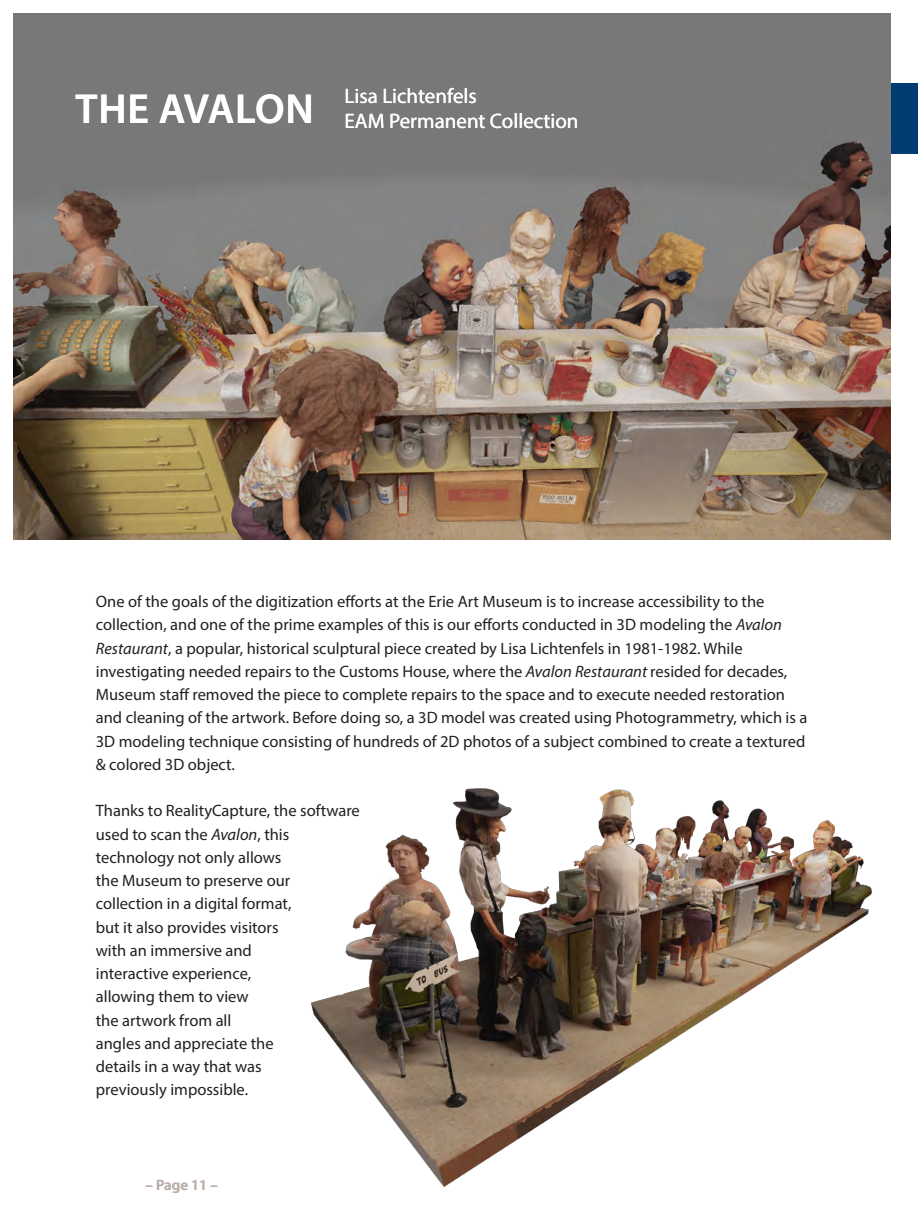
<style>
.page{position:relative;width:918px;height:1229px;background:#fff}
.page>*{position:absolute;margin:0;border:0;box-sizing:border-box;transform-origin:0 0}
.t1{font:600 42px "Myriad Pro";letter-spacing:.02em;color:#fff}
.t2{font:21px "Myriad Pro";color:#fff}
.t3{font:16.5px/23.2px "Myriad Pro";color:#231f20}
.t4{font:600 15px "Myriad Pro";color:#bbb0aa}
.s1{font-style:italic}
</style>
<div class="page">
<div style="left:891px;top:83px;width:27px;height:71px;background:#003b71"></div>
<img style="left:14px;top:14px;width:877px;height:525px">
<img style="left:311px;top:788px;width:562px;height:399px">
<p class="t1" style="left:76px;top:82px;width:240px">THE AVALON</p>
<p class="t2" style="left:345px;top:83px;width:134px">Lisa Lichtenfels</p>
<p class="t2" style="left:345px;top:108px;width:235px">EAM Permanent Collection</p>
<p class="t3" style="left:96px;top:589px;width:713px">One of the goals of the digitization efforts at the Erie Art Museum is to increase accessibility to the collection, and one of the prime examples of this is our efforts conducted in 3D modeling the <span class="s1">Avalon Restaurant</span>, a popular, historical sculptural piece created by Lisa Lichtenfels in 1981-1982. While investigating needed repairs to the Customs House, where the <span class="s1">Avalon Restaurant</span> resided for decades, Museum staff removed the piece to complete repairs to the space and to execute needed restoration and cleaning of the artwork. Before doing so, a 3D model was created using Photogrammetry, which is a 3D modeling technique consisting of hundreds of 2D photos of a subject combined to create a textured &amp; colored 3D object.</p>
<p class="t3" style="left:96px;top:799px;width:266px">Thanks to RealityCapture, the software used to scan the <span class="s1">Avalon</span>, this technology not only allows<br>the Museum to preserve our collection in a digital format,<br>but it also provides visitors<br>with an immersive and<br>interactive experience,<br>allowing them to view<br>the artwork from all<br>angles and appreciate the<br>details in a way that was<br>previously impossible.</p>
<p class="t4" style="left:146px;top:1175px;width:74px">– Page 11 –</p>
</div>
